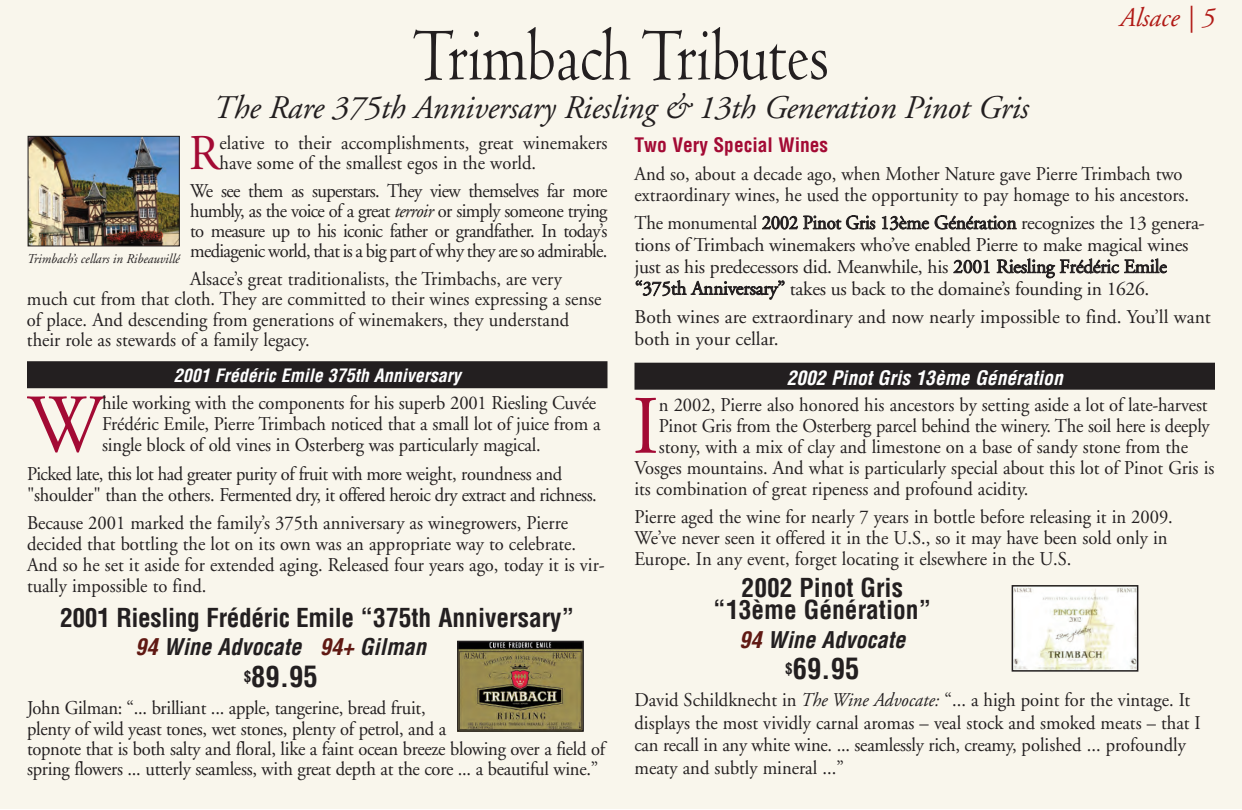
<style>
.page{position:relative;width:1242px;height:810px;background:#fff}
.page>*{position:absolute;margin:0;border:0;box-sizing:border-box;transform-origin:0 0}
.t1{font:82.8px "Adobe Garamond";color:#a30a34;scale:.95 1}
.t2{font:78px "Centaur";color:#231f20;scale:.8 1}
.t3{font:49.95px "Adobe Garamond";color:#a30a34;scale:.95 1}
.t4{font:italic 33px "Adobe Garamond";letter-spacing:-.01em;color:#231f20}
.t5{font:700 condensed 28.5px "Helvetica";color:#231f20}
.t6{font:italic 27px "Adobe Garamond";color:#b11a16}
.t7{font:700 condensed 25.5px/22.5px "Helvetica";color:#231f20;text-align:center}
.t8{font:italic 700 condensed 22.5px "Helvetica";color:#231f20}
.t9{font:19.5px/20.2px "Adobe Garamond";color:#231f20;scale:.95 1}
.t10{font:19.5px/21px "Adobe Garamond";letter-spacing:-.03em;color:#231f20;scale:.95 1}
.t11{font:19.5px/21.9px "Adobe Garamond";color:#231f20}
.t12{font:19.5px "Helve Con Bol Obl";color:#fff}
.t13{font:700 condensed 19.5px "Helvetica";color:#a30a34}
.t14{font:18px "Helve Con Bol Obl";color:#fff}
.t15{font:italic 13.5px "Adobe Garamond";color:#231f20;scale:.95 1}
.s1{font-style:italic}
.s2{color:#601913}
</style>
<div class="page">
<div style="left:0;top:0;width:1242px;height:808px;background:#f9f6ec"></div>
<div style="left:27px;top:361px;width:581px;height:27px;background:#231f20"></div>
<div style="left:634px;top:363px;width:581px;height:27px;background:#231f20"></div>
<img style="left:30px;top:138px;width:148px;height:106px">
<div style="left:28px;top:136px;width:152px;height:110px;border:1px solid #231f20"></div>
<img style="left:1015px;top:588px;width:120px;height:81px">
<div style="left:1012px;top:585px;width:126px;height:87px;border:2px solid #231f20"></div>
<img style="left:460px;top:644px;width:121px;height:85px">
<div style="left:457px;top:641px;width:127px;height:91px;border:2px solid #231f20"></div>
<h2 class="t2" style="left:413px;top:13px;width:522px">Trimbach Tributes</h2>
<h3 class="t4" style="left:213px;top:95px;width:817px">The Rare 375th Anniversary Riesling &amp; 13th Generation Pinot Gris</h3>
<h3 class="t6" style="left:1120px;top:7px;width:97px">Alsace | 5</h3>
<h3 class="t3" style="left:189px;top:133px;width:34px">R</h3>
<p class="t9" style="left:220px;top:134px;width:410px">elative to their accomplishments, great winemakers have some of the smallest egos in the world.</p>
<p class="t9" style="left:190px;top:182px;width:441px;text-align:justify">We see them as superstars. They view themselves far more humbly, as the voice of a great <span class="s1">terroir</span> or simply someone trying to measure up to his iconic father or grandfather. In today’s mediagenic world, that is a big part of why they are so admirable.</p>
<p class="t9" style="left:27px;top:271px;width:606px;text-indent:163px">Alsace’s great traditionalists, the Trimbachs, are very much cut from that cloth. They are committed to their wines expressing a sense of place. And descending from generations of winemakers, they understand their role as stewards of a family legacy.</p>
<p class="t15" style="left:27px;top:253px;width:162px">Trimbach’s cellars in Ribeauvillé</p>
<p class="t13" style="left:635px;top:133px;width:195px">Two Very Special Wines</p>
<p class="t9" style="left:635px;top:164px;width:585px;line-height:21.1px">And so, about a decade ago, when Mother Nature gave Pierre Trimbach two extraordinary wines, he used the opportunity to pay homage to his ancestors.</p>
<p class="t9" style="left:635px;top:214px;width:602px;line-height:21.9px">The monumental 2002 Pinot Gris 13ème Génération recognizes the 13 genera&shy;tions of Trimbach winemakers who’ve enabled Pierre to make magical wines just as his predecessors did. Meanwhile, his 2001 Riesling Frédéric Emile “375th Anniversary” takes us back to the domaine’s founding in 1626.</p>
<p class="t11" style="left:635px;top:308px;width:578px">Both wines are extraordinary and now nearly impossible to find. You’ll want both in your cellar.</p>
<p class="t14" style="left:174px;top:365px;width:288px">2001 Frédéric Emile 375th Anniversary</p>
<p class="t12" style="left:787px;top:366px;width:278px">2002 Pinot Gris 13ème Génération</p>
<p class="t9" style="left:102px;top:394px;width:526px;line-height:21px">hile working with the components for his superb 2001 Riesling Cuvée<br>Frédéric Emile, Pierre Trimbach noticed that a small lot of juice from a single block of old vines in Osterberg was particularly magical.</p>
<p class="t10" style="left:27px;top:465px;width:601px">Picked late, this lot had greater purity of fruit with more weight, roundness and "shoulder" than the others. Fermented dry, it offered heroic dry extract and richness.</p>
<p class="t9" style="left:27px;top:514px;width:610px;line-height:21px">Because 2001 marked the family’s 375th anniversary as winegrowers, Pierre decided that bottling the lot on its own was an appropriate way to celebrate.<br>And so he set it aside for extended aging. Released four years ago, today it is vir&shy;tually impossible to find.</p>
<h3 class="t7" style="left:60px;top:606px;width:516px">2001 Riesling Frédéric Emile “375th Anniversary”</h3>
<p class="t8" style="left:135px;top:633px;width:297px"><span class="s2">94</span> Wine Advocate <span class="s2">94+</span> Gilman</p>
<h3 class="t5" style="left:244px;top:659px;width:75px"><sup>$</sup>89.95</h3>
<p class="t9" style="left:27px;top:700px;width:610px">John Gilman: “... brilliant ... apple, tangerine, bread fruit,<br>plenty of wild yeast tones, wet stones, plenty of petrol, and a<br>topnote that is both salty and floral, like a faint ocean breeze blowing over a field of spring flowers ... utterly seamless, with great depth at the core ... a beautiful wine.”</p>
<h1 class="t1" style="left:27px;top:392px;width:81px">W</h1>
<h1 class="t1" style="left:632px;top:393px;width:29px">I</h1>
<p class="t9" style="left:659px;top:396px;width:579px">n 2002, Pierre also honored his ancestors by setting aside a lot of late-harvest</p>
<p class="t9" style="left:659px;top:417px;width:581px">Pinot Gris from the Osterberg parcel behind the winery. The soil here is deeply</p>
<p class="t9" style="left:659px;top:438px;width:559px">stony, with a mix of clay and limestone on a base of sandy stone from the</p>
<p class="t9" style="left:635px;top:459px;width:612px">Vosges mountains. And what is particularly special about this lot of Pinot Gris is</p>
<p class="t9" style="left:635px;top:480px;width:416px">its combination of great ripeness and profound acidity.</p>
<p class="t9" style="left:635px;top:508px;width:568px;line-height:21px">Pierre aged the wine for nearly 7 years in bottle before releasing it in 2009.<br>We’ve never seen it offered it in the U.S., so it may have been sold only in<br>Europe. In any event, forget locating it elsewhere in the U.S.</p>
<h3 class="t7" style="left:713px;top:576px;width:220px">2002 Pinot Gris “13ème Génération”</h3>
<p class="t8" style="left:739px;top:626px;width:172px"><span class="s2">94</span> Wine Advocate</p>
<h3 class="t5" style="left:785px;top:652px;width:75px"><sup>$</sup>69.95</h3>
<p class="t9" style="left:635px;top:690px;width:598px;line-height:22.5px">David Schildknecht in <span class="s1">The Wine Advocate:</span> “... a high point for the vintage. It displays the most vividly carnal aromas – veal stock and smoked meats – that I can recall in any white wine. ... seamlessly rich, creamy, polished ... profoundly meaty and subtly mineral ...”</p>
</div>
